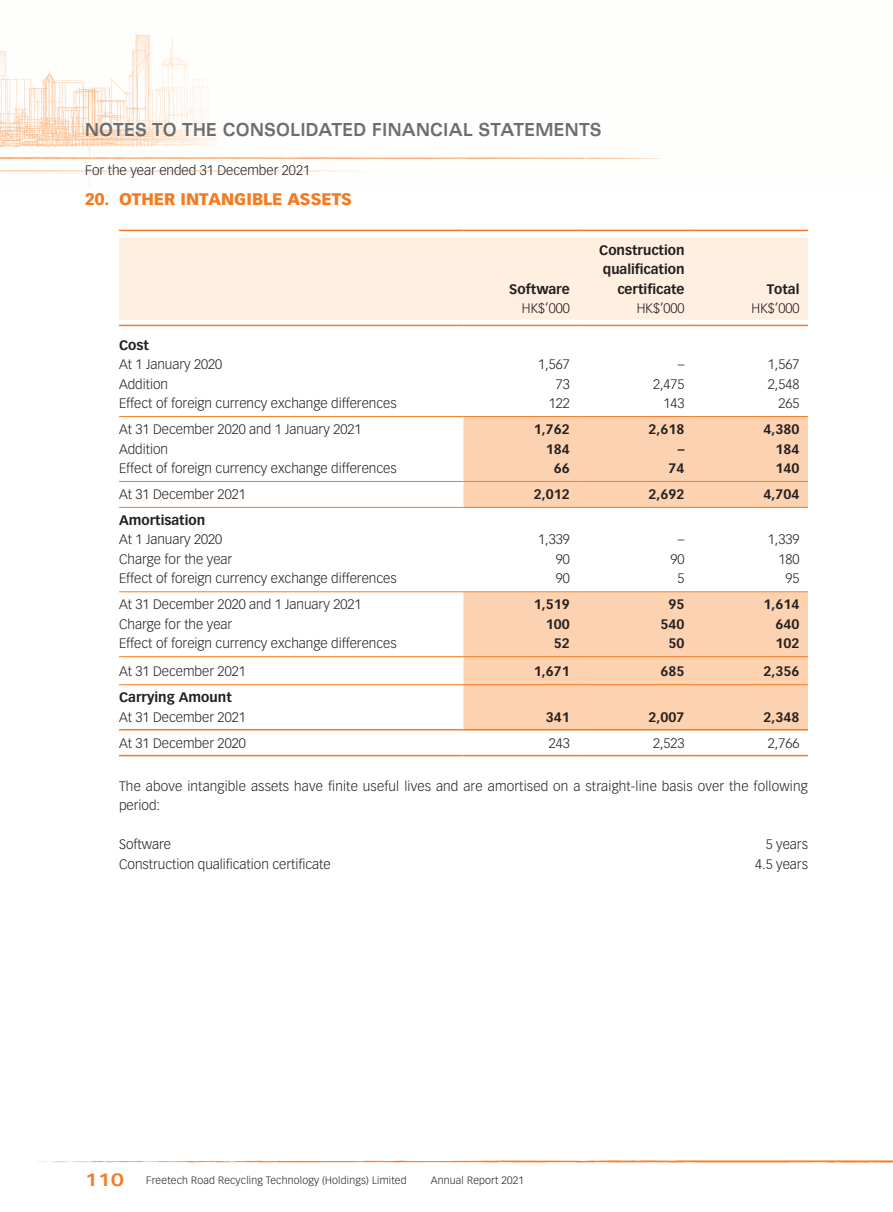
<style>
.page{position:relative;width:893px;height:1212px;background:#fff}
.page>*{position:absolute;margin:0;border:0;box-sizing:border-box;transform-origin:0 0}
.t1{font:700 expanded 18px "Univers LT Std";letter-spacing:.02em;color:#6c6d70;scale:.8 1}
.t2{font:700 expanded 18px "Univers LT Std";color:#f47b21}
._01_H1{font:900 16.5px "Vectora LT Std";color:#f47b21}
._50_Table_txt{font:300 13.5px "Vectora LT Std";color:#231f20}
._00_txt{font:300 13.5px/19.5px "Vectora LT Std";letter-spacing:.015em;color:#231f20}
._50_Table_txt-2{font:700 13.5px "Vectora LT Std";color:#231f20}
.t3{font:300 10.5px "Vectora LT Std";letter-spacing:.02em;color:#231f20}
</style>
<div class="page">
<img style="left:0;top:34px;width:660px;height:153px">
<img style="left:39px;top:1160px;width:854px;height:3px">
<div style="left:119px;top:237px;width:689px;height:83px;background:#feefe1"></div>
<svg style="left:463px;top:417px;width:345px;height:312px;fill:#fcd2b0"></svg>
<hr style="left:119px;top:230px;width:344px;height:1px;background:#f47b21">
<hr style="left:463px;top:230px;width:115px;height:1px;background:#f47b21">
<hr style="left:578px;top:230px;width:115px;height:1px;background:#f47b21">
<hr style="left:693px;top:230px;width:115px;height:1px;background:#f47b21">
<hr style="left:119px;top:325px;width:344px;height:1px;background:#f47b21">
<hr style="left:463px;top:325px;width:115px;height:1px;background:#f47b21">
<hr style="left:578px;top:325px;width:115px;height:1px;background:#f47b21">
<hr style="left:693px;top:325px;width:115px;height:1px;background:#f47b21">
<hr style="left:119px;top:416px;width:344px;height:1px;background:#f47b21">
<hr style="left:463px;top:416px;width:115px;height:1px;background:#f47b21">
<hr style="left:578px;top:416px;width:115px;height:1px;background:#f47b21">
<hr style="left:693px;top:416px;width:115px;height:1px;background:#f47b21">
<hr style="left:119px;top:481px;width:344px;height:1px;background:#f47b21">
<hr style="left:463px;top:481px;width:115px;height:1px;background:#f47b21">
<hr style="left:578px;top:481px;width:115px;height:1px;background:#f47b21">
<hr style="left:693px;top:481px;width:115px;height:1px;background:#f47b21">
<hr style="left:119px;top:507px;width:344px;height:1px;background:#f47b21">
<hr style="left:463px;top:507px;width:115px;height:1px;background:#f47b21">
<hr style="left:578px;top:507px;width:115px;height:1px;background:#f47b21">
<hr style="left:693px;top:507px;width:115px;height:1px;background:#f47b21">
<hr style="left:119px;top:591px;width:344px;height:1px;background:#f47b21">
<hr style="left:463px;top:591px;width:115px;height:1px;background:#f47b21">
<hr style="left:578px;top:591px;width:115px;height:1px;background:#f47b21">
<hr style="left:693px;top:591px;width:115px;height:1px;background:#f47b21">
<hr style="left:119px;top:656px;width:344px;height:1px;background:#f47b21">
<hr style="left:463px;top:656px;width:115px;height:1px;background:#f47b21">
<hr style="left:578px;top:656px;width:115px;height:1px;background:#f47b21">
<hr style="left:693px;top:656px;width:115px;height:1px;background:#f47b21">
<hr style="left:119px;top:684px;width:344px;height:1px;background:#f47b21">
<hr style="left:463px;top:684px;width:115px;height:1px;background:#f47b21">
<hr style="left:578px;top:684px;width:115px;height:1px;background:#f47b21">
<hr style="left:693px;top:684px;width:115px;height:1px;background:#f47b21">
<hr style="left:119px;top:729px;width:344px;height:1px;background:#f47b21">
<hr style="left:463px;top:729px;width:115px;height:1px;background:#f47b21">
<hr style="left:578px;top:729px;width:115px;height:1px;background:#f47b21">
<hr style="left:693px;top:729px;width:115px;height:1px;background:#f47b21">
<hr style="left:119px;top:755px;width:344px;height:1px;background:#f47b21">
<hr style="left:463px;top:755px;width:115px;height:1px;background:#f47b21">
<hr style="left:578px;top:755px;width:115px;height:1px;background:#f47b21">
<hr style="left:693px;top:755px;width:115px;height:1px;background:#f47b21">
<p class="t1" style="left:85px;top:119px;width:647px">NOTES TO THE CONSOLIDATED FINANCIAL STATEMENTS</p>
<p class="_00_txt" style="left:85px;top:161px;width:226px">For the year ended 31 December 2021</p>
<p class="_01_H1" style="left:85px;top:189px;width:268px">20. OTHER INTANGIBLE ASSETS</p>
<p class="_50_Table_txt-2" style="left:509px;top:281px;width:62px">Software</p>
<p class="_50_Table_txt-2" style="left:599px;top:242px;width:87px">Construction</p>
<p class="_50_Table_txt-2" style="left:603px;top:261px;width:83px">qualification</p>
<p class="_50_Table_txt-2" style="left:617px;top:281px;width:69px">certificate</p>
<p class="_50_Table_txt-2" style="left:767px;top:281px;width:34px">Total</p>
<p class="_50_Table_txt" style="left:522px;top:301px;width:49px">HK$’000</p>
<p class="_50_Table_txt" style="left:637px;top:301px;width:49px">HK$’000</p>
<p class="_50_Table_txt" style="left:752px;top:301px;width:49px">HK$’000</p>
<p class="_50_Table_txt-2" style="left:119px;top:337px;width:32px">Cost</p>
<p class="_50_Table_txt" style="left:119px;top:357px;width:105px">At 1 January 2020</p>
<p class="_50_Table_txt" style="left:538px;top:357px;width:33px">1,567</p>
<p class="_50_Table_txt" style="left:678px;top:357px;width:8px">–</p>
<p class="_50_Table_txt" style="left:768px;top:357px;width:33px">1,567</p>
<p class="_50_Table_txt" style="left:119px;top:376px;width:51px">Addition</p>
<p class="_50_Table_txt" style="left:556px;top:376px;width:16px">73</p>
<p class="_50_Table_txt" style="left:653px;top:376px;width:33px">2,475</p>
<p class="_50_Table_txt" style="left:768px;top:376px;width:33px">2,548</p>
<p class="_50_Table_txt" style="left:119px;top:396px;width:279px">Effect of foreign currency exchange differences</p>
<p class="_50_Table_txt" style="left:549px;top:396px;width:23px">122</p>
<p class="_50_Table_txt" style="left:664px;top:396px;width:23px">143</p>
<p class="_50_Table_txt" style="left:778px;top:396px;width:23px">265</p>
<p class="_50_Table_txt" style="left:119px;top:421px;width:244px">At 31 December 2020 and 1 January 2021</p>
<p class="_50_Table_txt-2" style="left:534px;top:421px;width:37px">1,762</p>
<p class="_50_Table_txt-2" style="left:649px;top:421px;width:37px">2,618</p>
<p class="_50_Table_txt-2" style="left:763px;top:421px;width:37px">4,380</p>
<p class="_50_Table_txt" style="left:119px;top:441px;width:51px">Addition</p>
<p class="_50_Table_txt-2" style="left:546px;top:441px;width:25px">184</p>
<p class="_50_Table_txt-2" style="left:678px;top:441px;width:8px">–</p>
<p class="_50_Table_txt-2" style="left:775px;top:441px;width:25px">184</p>
<p class="_50_Table_txt" style="left:119px;top:460px;width:279px">Effect of foreign currency exchange differences</p>
<p class="_50_Table_txt-2" style="left:554px;top:460px;width:17px">66</p>
<p class="_50_Table_txt-2" style="left:669px;top:460px;width:17px">74</p>
<p class="_50_Table_txt-2" style="left:775px;top:460px;width:25px">140</p>
<p class="_50_Table_txt" style="left:119px;top:486px;width:128px">At 31 December 2021</p>
<p class="_50_Table_txt-2" style="left:534px;top:486px;width:37px">2,012</p>
<p class="_50_Table_txt-2" style="left:649px;top:486px;width:37px">2,692</p>
<p class="_50_Table_txt-2" style="left:763px;top:486px;width:37px">4,704</p>
<p class="_50_Table_txt-2" style="left:119px;top:512px;width:88px">Amortisation</p>
<p class="_50_Table_txt" style="left:119px;top:532px;width:105px">At 1 January 2020</p>
<p class="_50_Table_txt" style="left:538px;top:532px;width:33px">1,339</p>
<p class="_50_Table_txt" style="left:678px;top:532px;width:8px">–</p>
<p class="_50_Table_txt" style="left:768px;top:532px;width:33px">1,339</p>
<p class="_50_Table_txt" style="left:119px;top:551px;width:115px">Charge for the year</p>
<p class="_50_Table_txt" style="left:556px;top:551px;width:16px">90</p>
<p class="_50_Table_txt" style="left:671px;top:551px;width:16px">90</p>
<p class="_50_Table_txt" style="left:778px;top:551px;width:23px">180</p>
<p class="_50_Table_txt" style="left:119px;top:571px;width:279px">Effect of foreign currency exchange differences</p>
<p class="_50_Table_txt" style="left:556px;top:571px;width:16px">90</p>
<p class="_50_Table_txt" style="left:678px;top:571px;width:9px">5</p>
<p class="_50_Table_txt" style="left:785px;top:571px;width:16px">95</p>
<p class="_50_Table_txt" style="left:119px;top:597px;width:244px">At 31 December 2020 and 1 January 2021</p>
<p class="_50_Table_txt-2" style="left:534px;top:596px;width:37px">1,519</p>
<p class="_50_Table_txt-2" style="left:669px;top:596px;width:17px">95</p>
<p class="_50_Table_txt-2" style="left:763px;top:596px;width:37px">1,614</p>
<p class="_50_Table_txt" style="left:119px;top:616px;width:115px">Charge for the year</p>
<p class="_50_Table_txt-2" style="left:546px;top:616px;width:25px">100</p>
<p class="_50_Table_txt-2" style="left:661px;top:616px;width:25px">540</p>
<p class="_50_Table_txt-2" style="left:775px;top:616px;width:25px">640</p>
<p class="_50_Table_txt" style="left:119px;top:636px;width:279px">Effect of foreign currency exchange differences</p>
<p class="_50_Table_txt-2" style="left:554px;top:635px;width:17px">52</p>
<p class="_50_Table_txt-2" style="left:669px;top:635px;width:17px">50</p>
<p class="_50_Table_txt-2" style="left:775px;top:635px;width:25px">102</p>
<p class="_50_Table_txt" style="left:119px;top:664px;width:128px">At 31 December 2021</p>
<p class="_50_Table_txt-2" style="left:534px;top:663px;width:37px">1,671</p>
<p class="_50_Table_txt-2" style="left:661px;top:663px;width:25px">685</p>
<p class="_50_Table_txt-2" style="left:763px;top:663px;width:37px">2,356</p>
<p class="_50_Table_txt-2" style="left:119px;top:689px;width:114px">Carrying Amount</p>
<p class="_50_Table_txt" style="left:119px;top:709px;width:128px">At 31 December 2021</p>
<p class="_50_Table_txt-2" style="left:546px;top:709px;width:25px">341</p>
<p class="_50_Table_txt-2" style="left:649px;top:709px;width:37px">2,007</p>
<p class="_50_Table_txt-2" style="left:763px;top:709px;width:37px">2,348</p>
<p class="_50_Table_txt" style="left:119px;top:735px;width:128px">At 31 December 2020</p>
<p class="_50_Table_txt" style="left:549px;top:735px;width:23px">243</p>
<p class="_50_Table_txt" style="left:653px;top:735px;width:33px">2,523</p>
<p class="_50_Table_txt" style="left:768px;top:735px;width:33px">2,766</p>
<p class="_00_txt" style="left:119px;top:776px;width:690px">The above intangible assets have finite useful lives and are amortised on a straight-line basis over the following period:</p>
<p class="_00_txt" style="left:119px;top:835px;width:54px">Software</p>
<p class="_00_txt" style="left:766px;top:835px;width:44px">5 years</p>
<p class="_00_txt" style="left:119px;top:854px;width:213px">Construction qualification certificate</p>
<p class="_00_txt" style="left:755px;top:854px;width:54px">4.5 years</p>
<p class="t2" style="left:85px;top:1169px;width:41px">110</p>
<p class="t3" style="left:146px;top:1174px;width:262px">Freetech Road Recycling Technology (Holdings) Limited</p>
<p class="t3" style="left:431px;top:1174px;width:95px">Annual Report 2021</p>
</div>
